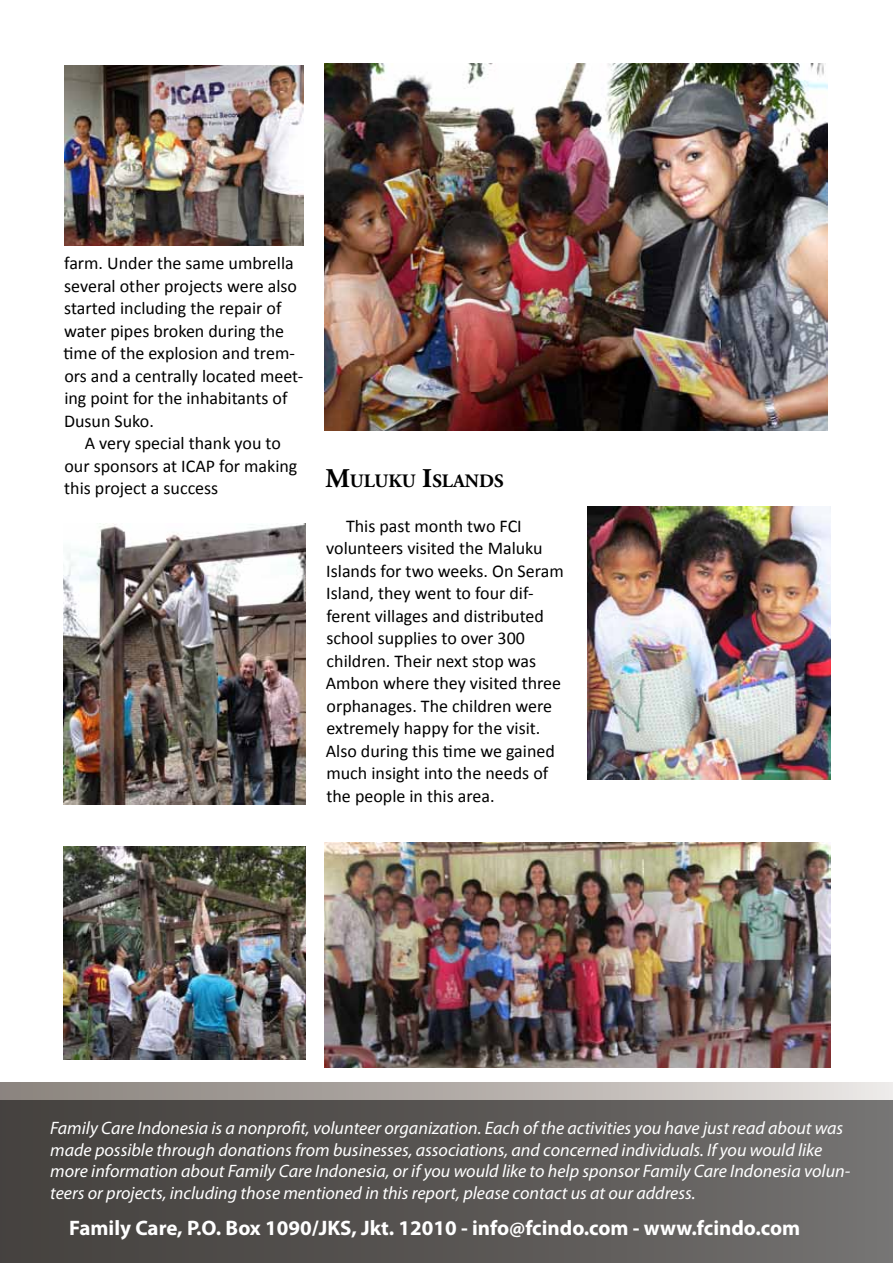
<style>
.page{position:relative;width:893px;height:1263px;background:#fff}
.page>*{position:absolute;margin:0;border:0;box-sizing:border-box;transform-origin:0 0}
.t1{font:700 21px "Myriad Pro";color:#fff}
.t2{font:700 18.9px "Adobe Garamond Pro";color:#000}
.t3{font:18px/22.5px "Calibri";color:#000}
.t4{font:italic 18px/21.6px "Myriad Pro";color:#fff}
.s1{font-size:27px}
</style>
<div class="page">
<div style="left:0;top:1083px;width:893px;height:180px;background:linear-gradient(to right,#847d77,#e5e1de)"></div>
<div style="left:0;top:1100px;width:893px;height:163px;background:linear-gradient(to right,#423e3b,#72706f)"></div>
<img style="left:65px;top:66px;width:239px;height:179px">
<img style="left:587px;top:506px;width:243px;height:273px">
<img style="left:324px;top:64px;width:503px;height:366px">
<img style="left:324px;top:842px;width:507px;height:225px">
<img style="left:64px;top:847px;width:242px;height:212px">
<img style="left:64px;top:523px;width:242px;height:281px">
<p class="t3" style="left:64px;top:252px;width:241px">farm. Under the same umbrella several other projects were also started including the repair of water pipes broken during the time of the explosion and trem&shy;ors and a centrally located meet&shy;ing point for the inhabitants of<br>Dusun Suko.</p>
<p class="t3" style="left:64px;top:432px;width:235px;text-indent:21px">A very special thank you to our sponsors at ICAP for making this project a success</p>
<p class="t2" style="left:325px;top:470px;width:180px"><span class="s1">M</span>ULUKU <span class="s1">I</span>SLANDS</p>
<p class="t3" style="left:326px;top:515px;width:239px;text-indent:20px">This past month two FCI volunteers visited the Maluku<br>Islands for two weeks. On Seram<br>Island, they went to four dif&shy;ferent villages and distributed school supplies to over 300 children. Their next stop was<br>Ambon where they visited three orphanages. The children were extremely happy for the visit.<br>Also during this time we gained much insight into the needs of the people in this area.</p>
<p class="t4" style="left:50px;top:1117px;width:801px">Family Care Indonesia is a nonprofit, volunteer organization. Each of the activities you have just read about was made possible through donations from businesses, associations, and concerned individuals. If you would like more information about Family Care Indonesia, or if you would like to help sponsor Family Care Indonesia volun&shy;teers or projects, including those mentioned in this report, please contact us at our address.</p>
<p class="t1" style="left:69px;top:1214px;width:732px">Family Care, P.O. Box 1090/JKS, Jkt. 12010 - info@fcindo.com - www.fcindo.com</p>
</div>
